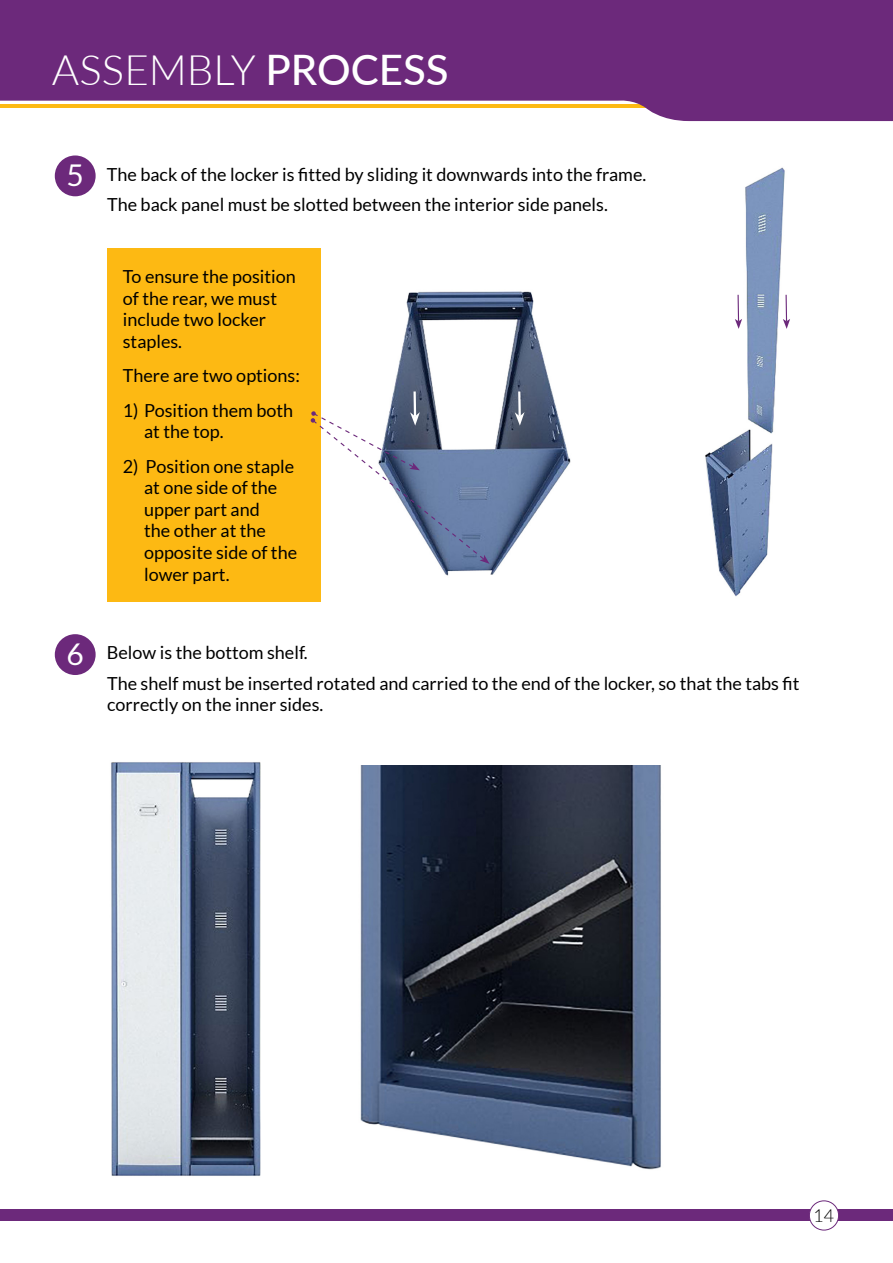
<style>
.page{position:relative;width:893px;height:1263px;background:#fff}
.page>*{position:absolute;margin:0;border:0;box-sizing:border-box;transform-origin:0 0}
.t1{font:300 42px "Lato";color:#fff}
.t2{font:30px "Lato";color:#fff}
.t3{font:18px/21.6px "Lato";color:#000}
.t4{font:300 18px "Lato";color:#000}
.s1{font-weight:500}
.s2{font-size:30px;color:#fff}
</style>
<div class="page">
<div style="left:55px;top:634px;width:41px;height:41px;background:#6c297b;border-radius:50%"></div>
<div style="left:55px;top:155px;width:41px;height:41px;background:#6c297b;border-radius:50%"></div>
<div style="left:107px;top:248px;width:214px;height:354px;background:#fdb913"></div>
<img style="left:389px;top:291px;width:182px;height:285px">
<img style="left:705px;top:167px;width:83px;height:430px">
<hr style="left:413px;top:391px;width:3px;height:25px;background:#fff">
<hr style="left:518px;top:391px;width:3px;height:25px;background:#fff">
<svg style="left:515px;top:412px;width:9px;height:14px"></svg>
<svg style="left:311px;top:411px;width:179px;height:153px"></svg>
<hr style="left:737px;top:295px;width:2px;height:26px;background:#6c297b">
<svg style="left:735px;top:319px;width:7px;height:10px"></svg>
<hr style="left:785px;top:295px;width:2px;height:26px;background:#6c297b">
<svg style="left:783px;top:319px;width:7px;height:10px"></svg>
<img style="left:360px;top:765px;width:301px;height:405px">
<svg style="left:0;top:0;width:893px;height:121px;background:#7e4185"></svg>
<div style="left:0;top:1209px;width:893px;height:11px;background:#6c297b"></div>
<div style="left:809px;top:1201px;width:30px;height:29px;background:#fff;border-radius:50%"></div>
<div style="left:809px;top:1200px;width:30px;height:30px;border:1px solid #6c297b;border-radius:50%"></div>
<img style="left:111px;top:762px;width:150px;height:414px">
<h1 class="t1" style="left:52px;top:41px;width:398px">ASSEMBLY <span class="s1">PROCESS</span></h1>
<p class="t3" style="left:67px;top:163px;width:581px"><span class="s2">5</span> The back of the locker is fitted by sliding it downwards into the frame.</p>
<p class="t3" style="left:107px;top:193px;width:502px">The back panel must be slotted between the interior side panels.</p>
<h2 class="t2" style="left:67px;top:638px;width:19px">6</h2>
<p class="t3" style="left:123px;top:266px;width:174px">To ensure the position of the rear, we must include two locker staples.</p>
<p class="t3" style="left:123px;top:365px;width:179px">There are two options:</p>
<p class="t3" style="left:144px;top:399px;width:151px;text-indent:-21px">1) Position them both at the top.</p>
<p class="t3" style="left:144px;top:455px;width:155px;text-indent:-21px">2) Position one staple at one side of the upper part and<br>the other at the opposite side of the lower part.</p>
<p class="t3" style="left:107px;top:642px;width:202px">Below is the bottom shelf.</p>
<p class="t3" style="left:107px;top:672px;width:694px">The shelf must be inserted rotated and carried to the end of the locker, so that the tabs fit correctly on the inner sides.</p>
<p class="t4" style="left:813px;top:1203px;width:22px">14</p>
</div>
